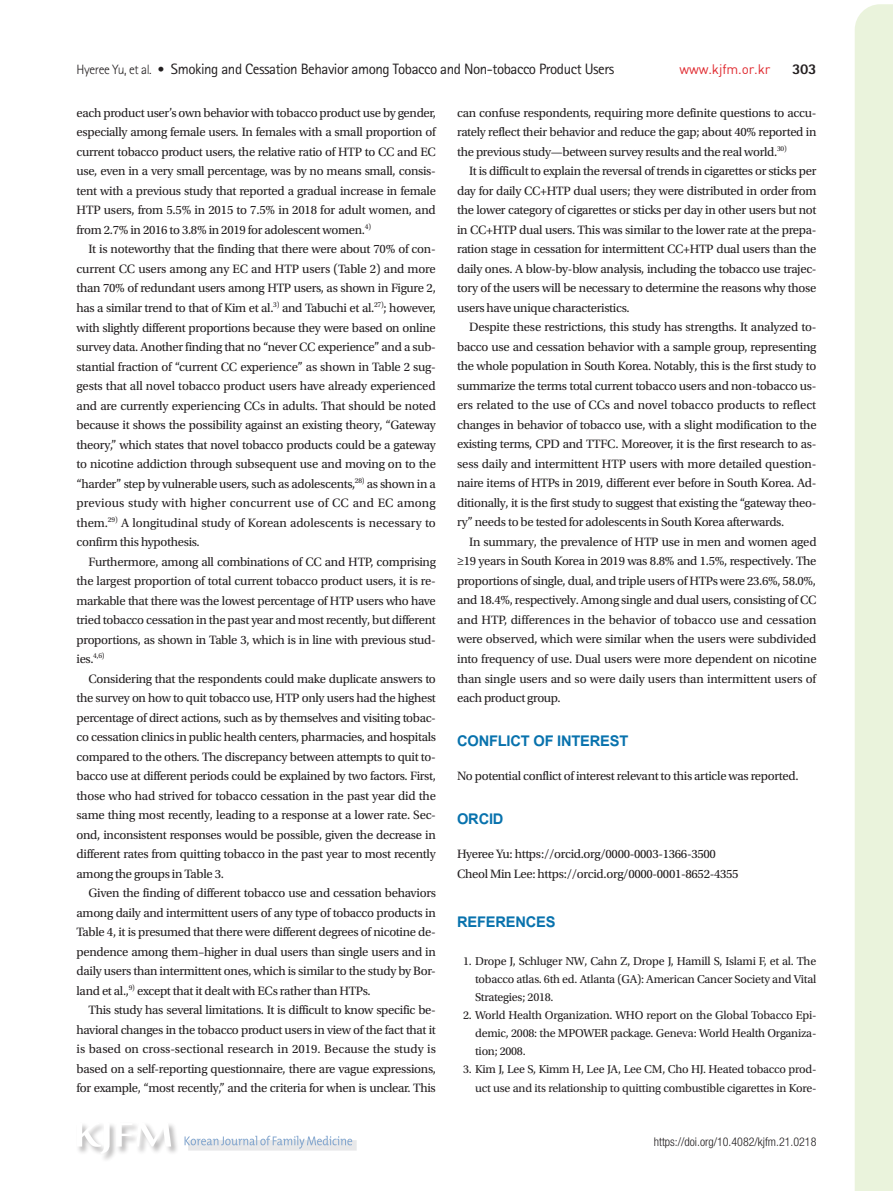
<style>
.page{position:relative;width:893px;height:1191px;background:#fff}
.page>*{position:absolute;margin:0;border:0;box-sizing:border-box;transform-origin:0 0}
.t1{font:700 20.4px "Utsaah";letter-spacing:-.01em;color:#0872ad}
.t2{font:15px "Rotis Sans Serif Std";letter-spacing:-.03em;color:#231f20}
.t3{font:800 15px "Rotis Sans Serif Std";color:#231f20}
.t4{font:13.5px "Dinreg";letter-spacing:-.01em;color:#e02a30}
.t5{font:12.75px/19.5px "Utopia Std";letter-spacing:-.025em;color:#231f20;text-align:justify}
.t6{font:12px/18px "Utopia Std";letter-spacing:-.02em;color:#231f20;text-align:justify}
.t7{font:300 condensed 12px "Helvetica Neue LT Std";color:#231f20}
.s1{font-weight:300;font-size:13.5px}
</style>
<div class="page">
<div style="left:855px;top:4px;width:38px;height:1187px;background:#eaf3dc"></div>
<div style="left:188px;top:1140px;width:169px;height:10px;background:#e8e8e9"></div>
<svg style="left:185px;top:1135px;width:167px;height:13px"></svg>
<div style="left:76px;top:1122px;width:104px;height:40px;background:#231f20;opacity:.3"></div>
<svg style="left:77px;top:1122px;width:94px;height:32px"></svg>
<p class="t2" style="left:77px;top:60px;width:539px"><span class="s1">Hyeree Yu, et al. •</span> Smoking and Cessation Behavior among Tobacco and Non-tobacco Product Users</p>
<p class="t4" style="left:679px;top:61px;width:93px">www.kjfm.or.kr</p>
<p class="t3" style="left:792px;top:60px;width:26px">303</p>
<p class="t5" style="left:77px;top:103px;width:361px">each product user’s own behavior with tobacco product use by gender, especially among female users. In females with a small proportion of current tobacco product users, the relative ratio of HTP to CC and EC use, even in a very small percentage, was by no means small, consis&shy;tent with a previous study that reported a gradual increase in female HTP users, from 5.5% in 2015 to 7.5% in 2018 for adult women, and from 2.7% in 2016 to 3.8% in 2019 for adolescent women.<sup>4)</sup></p>
<p class="t5" style="left:77px;top:240px;width:361px;text-indent:12px">It is noteworthy that the finding that there were about 70% of con&shy;current CC users among any EC and HTP users (Table 2) and more than 70% of redundant users among HTP users, as shown in Figure 2, has a similar trend to that of Kim et al.<sup>3)</sup> and Tabuchi et al.<sup>27)</sup>; however, with slightly different proportions because they were based on online survey data. Another finding that no “never CC experience” and a sub&shy;stantial fraction of “current CC experience” as shown in Table 2 sug&shy;gests that all novel tobacco product users have already experienced and are currently experiencing CCs in adults. That should be noted because it shows the possibility against an existing theory, “Gateway theory,” which states that novel tobacco products could be a gateway to nicotine addiction through subsequent use and moving on to the “harder” step by vulnerable users, such as adolescents,<sup>28)</sup> as shown in a previous study with higher concurrent use of CC and EC among them.<sup>29)</sup> A longitudinal study of Korean adolescents is necessary to confirm this hypothesis.</p>
<p class="t5" style="left:77px;top:552px;width:361px;text-indent:12px">Furthermore, among all combinations of CC and HTP, comprising the largest proportion of total current tobacco product users, it is re&shy;markable that there was the lowest percentage of HTP users who have tried tobacco cessation in the past year and most recently, but different proportions, as shown in Table 3, which is in line with previous stud&shy;ies.<sup>4,6)</sup></p>
<p class="t5" style="left:77px;top:669px;width:361px;text-indent:12px">Considering that the respondents could make duplicate answers to the survey on how to quit tobacco use, HTP only users had the highest percentage of direct actions, such as by themselves and visiting tobac&shy;co cessation clinics in public health centers, pharmacies, and hospitals compared to the others. The discrepancy between attempts to quit to&shy;bacco use at different periods could be explained by two factors. First, those who had strived for tobacco cessation in the past year did the same thing most recently, leading to a response at a lower rate. Sec&shy;ond, inconsistent responses would be possible, given the decrease in different rates from quitting tobacco in the past year to most recently among the groups in Table 3.</p>
<p class="t5" style="left:77px;top:883px;width:361px;text-indent:12px">Given the finding of different tobacco use and cessation behaviors among daily and intermittent users of any type of tobacco products in Table 4, it is presumed that there were different degrees of nicotine de&shy;pendence among them–higher in dual users than single users and in daily users than intermittent ones, which is similar to the study by Bor&shy;land et al.,<sup>9)</sup> except that it dealt with ECs rather than HTPs.</p>
<p class="t5" style="left:77px;top:1000px;width:361px;text-indent:12px">This study has several limitations. It is difficult to know specific be&shy;havioral changes in the tobacco product users in view of the fact that it is based on cross-sectional research in 2019. Because the study is based on a self-reporting questionnaire, there are vague expressions, for example, “most recently,” and the criteria for when is unclear. This</p>
<p class="t5" style="left:457px;top:103px;width:361px">can confuse respondents, requiring more definite questions to accu&shy;rately reflect their behavior and reduce the gap; about 40% reported in the previous study—between survey results and the real world.<sup>30)</sup></p>
<p class="t5" style="left:457px;top:162px;width:361px;text-indent:12px">It is difficult to explain the reversal of trends in cigarettes or sticks per day for daily CC+HTP dual users; they were distributed in order from the lower category of cigarettes or sticks per day in other users but not in CC+HTP dual users. This was similar to the lower rate at the prepa&shy;ration stage in cessation for intermittent CC+HTP dual users than the daily ones. A blow-by-blow analysis, including the tobacco use trajec&shy;tory of the users will be necessary to determine the reasons why those users have unique characteristics.</p>
<p class="t5" style="left:457px;top:318px;width:361px;text-indent:12px">Despite these restrictions, this study has strengths. It analyzed to&shy;bacco use and cessation behavior with a sample group, representing the whole population in South Korea. Notably, this is the first study to summarize the terms total current tobacco users and non-tobacco us&shy;ers related to the use of CCs and novel tobacco products to reflect changes in behavior of tobacco use, with a slight modification to the existing terms, CPD and TTFC. Moreover, it is the first research to as&shy;sess daily and intermittent HTP users with more detailed question&shy;naire items of HTPs in 2019, different ever before in South Korea. Ad&shy;ditionally, it is the first study to suggest that existing the “gateway theo&shy;ry” needs to be tested for adolescents in South Korea afterwards.</p>
<p class="t5" style="left:457px;top:532px;width:361px;text-indent:12px">In summary, the prevalence of HTP use in men and women aged ≥19 years in South Korea in 2019 was 8.8% and 1.5%, respectively. The proportions of single, dual, and triple users of HTPs were 23.6%, 58.0%, and 18.4%, respectively. Among single and dual users, consisting of CC and HTP, differences in the behavior of tobacco use and cessation were observed, which were similar when the users were subdivided into frequency of use. Dual users were more dependent on nicotine than single users and so were daily users than intermittent users of each product group.</p>
<h1 class="t1" style="left:457px;top:730px;width:173px">CONFLICT OF INTEREST</h1>
<p class="t5" style="left:457px;top:766px;width:343px">No potential conflict of interest relevant to this article was reported.</p>
<h1 class="t1" style="left:457px;top:808px;width:48px">ORCID</h1>
<p class="t5" style="left:457px;top:844px;width:283px">Hyeree Yu: https://orcid.org/0000-0003-1366-3500<br>Cheol Min Lee: https://orcid.org/0000-0001-8652-4355</p>
<h1 class="t1" style="left:457px;top:912px;width:100px">REFERENCES</h1>
<p class="t6" style="left:475px;top:952px;width:343px;text-indent:-12px">1. Drope J, Schluger NW, Cahn Z, Drope J, Hamill S, Islami F, et al. The tobacco atlas. 6th ed. Atlanta (GA): American Cancer Society and Vital Strategies; 2018.</p>
<p class="t6" style="left:475px;top:1006px;width:343px;text-indent:-12px">2. World Health Organization. WHO report on the Global Tobacco Epi&shy;demic, 2008: the MPOWER package. Geneva: World Health Organiza&shy;tion; 2008.</p>
<p class="t6" style="left:463px;top:1060px;width:355px;text-align:right">3. Kim J, Lee S, Kimm H, Lee JA, Lee CM, Cho HJ. Heated tobacco prod&shy;uct use and its relationship to quitting combustible cigarettes in Kore-</p>
<p class="t7" style="left:654px;top:1134px;width:164px">https://doi.org/10.4082/kjfm.21.0218</p>
</div>
